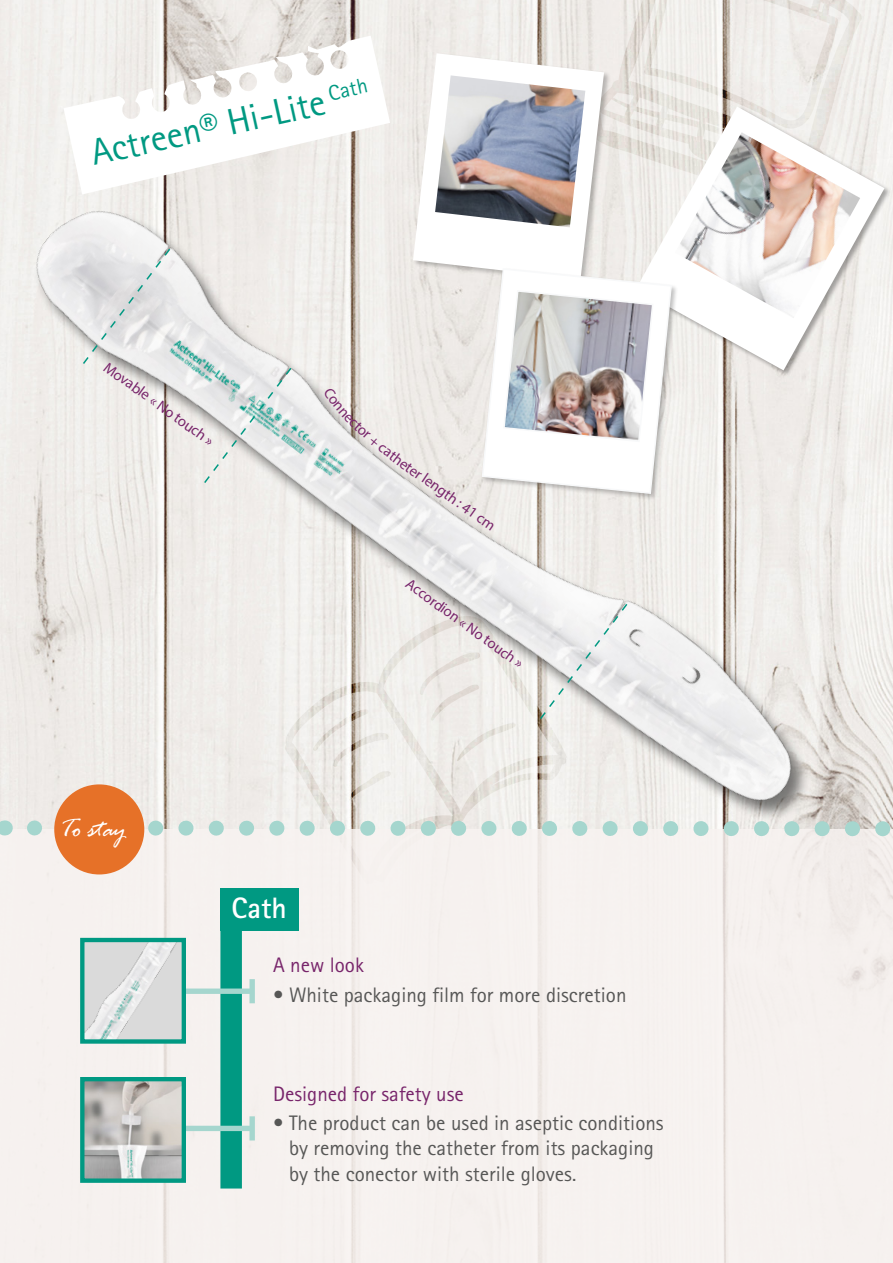
<style>
.page{position:relative;width:893px;height:1263px;background:#fff}
.page>*{position:absolute;margin:0;border:0;box-sizing:border-box;transform-origin:0 0}
.t1{font:37.05px "Rotis Sans Serif Pro";color:#009982}
.t2{font:700 29.55px "Rotis Sans Serif Pro";color:#fff}
.t3{font:italic 26.25px "Rage";color:#fff}
.t4{font:21.6px "Rotis Sans Serif Pro";color:#009982}
.t5{font:21px/25.2px "Rotis Sans Serif Pro";color:#575756}
.t6{font:21px "Rotis Sans Serif Pro";color:#78256b}
.t7{font:15px "Myriad Pro";color:#78256b}
</style>
<div class="page">
<img style="left:0;top:0;width:893px;height:813px">
<svg style="left:591px;top:0;width:271px;height:106px;fill:#f0ede9"></svg>
<svg style="left:64px;top:36px;width:326px;height:79px"></svg>
<div style="left:0;top:829px;width:893px;height:434px;background:#f8f3f1"></div>
<div style="left:220px;top:931px;width:22px;height:257px;background:#009982"></div>
<div style="left:220px;top:888px;width:79px;height:43px;background:#009982"></div>
<div style="left:186px;top:988px;width:66px;height:6px;background:#a5d6ce"></div>
<div style="left:249px;top:979px;width:6px;height:24px;background:#a5d6ce"></div>
<img style="left:85px;top:943px;width:96px;height:96px">
<div style="left:80px;top:938px;width:106px;height:106px;border:4px solid #009982"></div>
<div style="left:186px;top:1126px;width:66px;height:5px;background:#a5d6ce"></div>
<div style="left:249px;top:1116px;width:6px;height:24px;background:#a5d6ce"></div>
<img style="left:85px;top:1082px;width:96px;height:96px">
<div style="left:80px;top:1077px;width:106px;height:106px;border:4px solid #009982"></div>
<img style="left:0;top:115px;width:860px;height:782px">
<svg style="left:4px;top:820px;width:1px;height:15px"></svg>
<svg style="left:19px;top:813px;width:874px;height:31px"></svg>
<div style="left:54px;top:784px;width:90px;height:90px;background:#e67128;border-radius:50%"></div>
<svg style="left:81px;top:247px;width:91px;height:119px"></svg>
<svg style="left:203px;top:366px;width:90px;height:119px;background:#d9e0de"></svg>
<svg style="left:538px;top:602px;width:91px;height:119px"></svg>
<div style="left:635px;top:106px;width:256px;height:271px;background:#000;opacity:.33"></div>
<svg style="left:673px;top:106px;width:211px;height:264px"></svg>
<div style="left:481px;top:267px;width:198px;height:234px;background:#000;opacity:.25"></div>
<svg style="left:323px;top:53px;width:350px;height:442px"></svg>
<p class="t4" style="left:326px;top:81px;width:41px;rotate:-13deg">Cath</p>
<h1 class="t1" style="left:87px;top:131px;width:240px;rotate:-12deg">Actreen® Hi-Lite</h1>
<p class="t7" style="left:111px;top:358px;width:133px;rotate:36deg">Movable « No touch »</p>
<p class="t7" style="left:432px;top:471px;width:44px;rotate:36deg">ength :</p>
<p class="t7" style="left:469px;top:498px;width:39px;rotate:35deg">41 cm</p>
<p class="t7" style="left:413px;top:574px;width:143px;rotate:36deg">Accordion « No touch »</p>
<p class="t3" style="left:59px;top:815px;width:68px">To stay</p>
<h2 class="t2" style="left:232px;top:889px;width:57px">Cath</h2>
<p class="t6" style="left:273px;top:953px;width:92px">A new look</p>
<p class="t5" style="left:273px;top:982px;width:355px">• White packaging film for more discretion</p>
<p class="t6" style="left:273px;top:1081px;width:192px">Designed for safety use</p>
<p class="t5" style="left:289px;top:1111px;width:376px;text-indent:-16px">• The product can be used in aseptic conditions by removing the catheter from its packaging by the conector with sterile gloves.</p>
</div>
